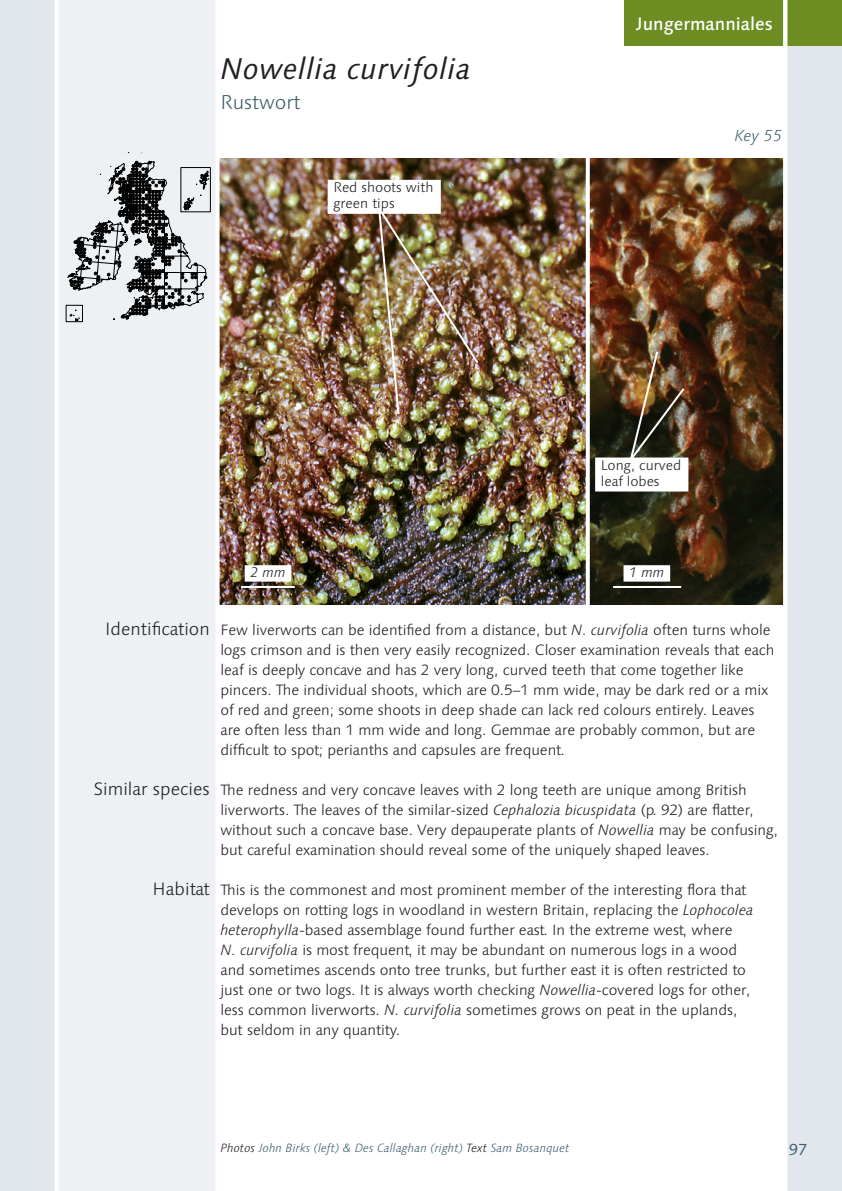
<style>
.page{position:relative;width:842px;height:1191px;background:#fff}
.page>*{position:absolute;margin:0;border:0;box-sizing:border-box;transform-origin:0 0}
.t1{font:italic 30px "Linotype Syntax";letter-spacing:.01em;color:#231f20}
.t2{font:300 20px "Linotype Syntax";color:#3f5f6e}
.t3{font:300 18px "Linotype Syntax";color:#231f20}
.t4{font:500 18px "Linotype Syntax";color:#fff}
.t5{font:italic 300 16px "Linotype Syntax";color:#3f5f6e}
.t6{font:16px "Linotype Syntax";color:#3f5f6e}
.t7{font:300 15px/20px "Linotype Syntax";letter-spacing:-.005em;color:#231f20}
.t8{font:300 14px/16px "Linotype Syntax";color:#231f20}
.t9{font:italic 300 14px "Linotype Syntax";color:#231f20}
.t10{font:italic 300 12px "Linotype Syntax";color:#3f5f6e}
.s1{font-style:italic}
.s2{color:#231f20}
</style>
<div class="page">
<img style="left:220px;top:159px;width:366px;height:445px">
<hr style="left:241px;top:586px;width:54px;height:2px;background:#fff">
<div style="left:245px;top:565px;width:46px;height:16px;background:#fff"></div>
<img style="left:590px;top:159px;width:193px;height:445px">
<hr style="left:613px;top:586px;width:68px;height:2px;background:#fff">
<div style="left:623px;top:565px;width:47px;height:16px;background:#fff"></div>
<svg style="left:589px;top:158px;width:1px;height:447px"></svg>
<img style="left:376px;top:205px;width:104px;height:211px">
<img style="left:628px;top:349px;width:58px;height:108px">
<div style="left:785px;top:0;width:57px;height:1191px;background:#e1e7ec"></div>
<div style="left:624px;top:0;width:218px;height:45px;background:#6d8d23"></div>
<div style="left:0;top:0;width:218px;height:1191px;background:#edf1f4"></div>
<svg style="left:66px;top:152px;width:144px;height:170px"></svg>
<div style="left:0;top:0;width:57px;height:1191px;background:#e1e7ec"></div>
<hr style="left:55px;top:0;width:4px;height:1191px;background:#fff">
<hr style="left:216px;top:0;width:4px;height:1191px;background:#fff">
<hr style="left:783px;top:0;width:4px;height:1191px;background:#fff">
<div style="left:595px;top:457px;width:93px;height:34px;background:#fff"></div>
<div style="left:328px;top:180px;width:113px;height:34px;background:#fff"></div>
<h1 class="t1" style="left:220px;top:51px;width:252px">Nowellia curvifolia</h1>
<h2 class="t2" style="left:220px;top:90px;width:82px">Rustwort</h2>
<p class="t8" style="left:333px;top:179px;width:102px">Red shoots with green tips</p>
<p class="t4" style="left:636px;top:13px;width:139px">Jungermanniales</p>
<p class="t5" style="left:734px;top:126px;width:50px">Key 55</p>
<p class="t8" style="left:601px;top:457px;width:82px">Long, curved leaf lobes</p>
<p class="t9" style="left:250px;top:564px;width:37px">2 mm</p>
<p class="t9" style="left:629px;top:564px;width:37px">1 mm</p>
<p class="t3" style="left:105px;top:618px;width:106px">Identification</p>
<p class="t3" style="left:94px;top:778px;width:117px">Similar species</p>
<p class="t3" style="left:153px;top:878px;width:59px">Habitat</p>
<p class="t7" style="left:220px;top:620px;width:556px">Few liverworts can be identified from a distance, but <span class="s1">N. curvifolia</span> often turns whole logs crimson and is then very easily recognized. Closer examination reveals that each leaf is deeply concave and has 2 very long, curved teeth that come together like pincers. The individual shoots, which are 0.5–1 mm wide, may be dark red or a mix of red and green; some shoots in deep shade can lack red colours entirely. Leaves are often less than 1 mm wide and long. Gemmae are probably common, but are difficult to spot; perianths and capsules are frequent.</p>
<p class="t7" style="left:220px;top:780px;width:559px">The redness and very concave leaves with 2 long teeth are unique among British liverworts. The leaves of the similar-sized <span class="s1">Cephalozia bicuspidata</span> (p. 92) are flatter, without such a concave base. Very depauperate plants of <span class="s1">Nowellia</span> may be confusing, but careful examination should reveal some of the uniquely shaped leaves.</p>
<p class="t7" style="left:220px;top:880px;width:535px">This is the commonest and most prominent member of the interesting flora that develops on rotting logs in woodland in western Britain, replacing the <span class="s1">Lophocolea heterophylla</span>-based assemblage found further east. In the extreme west, where<br><span class="s1">N. curvifolia</span> is most frequent, it may be abundant on numerous logs in a wood and sometimes ascends onto tree trunks, but further east it is often restricted to just one or two logs. It is always worth checking <span class="s1">Nowellia</span>-covered logs for other, less common liverworts. <span class="s1">N. curvifolia</span> sometimes grows on peat in the uplands, but seldom in any quantity.</p>
<p class="t10" style="left:220px;top:1140px;width:351px"><span class="s2">Photos</span> John Birks (left) &amp; Des Callaghan (right) <span class="s2">Text</span> Sam Bosanquet</p>
<p class="t6" style="left:789px;top:1139px;width:20px">97</p>
</div>
